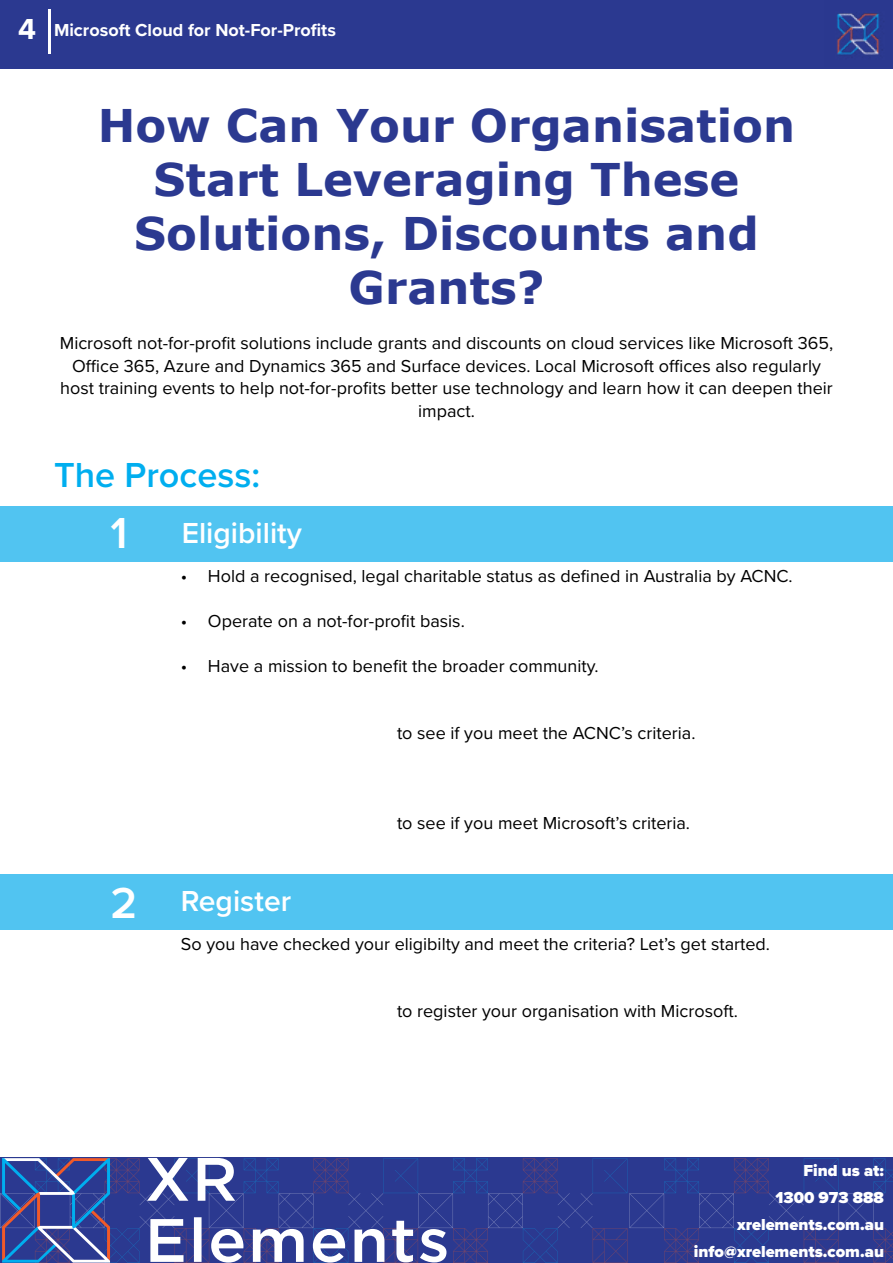
<style>
.page{position:relative;width:893px;height:1263px;background:#fff}
.page>*{position:absolute;margin:0;border:0;box-sizing:border-box;transform-origin:0 0}
.t1{font:700 45px/54px "Verdana";color:#2b3990;text-align:center}
.t2{font:600 45px "Proxima Nova";color:#fff}
.t3{font:600 36px "Proxima Nova";color:#00aeef}
.t4{font:600 30px "Proxima Nova";color:#fff}
.t5{font:18px/22.5px "Proxima Nova";color:#000;text-align:center}
.t6{font:700 18px "Proxima Nova";color:#fff}
.t7{font:900 16.5px/27px "Proxima Nova";color:#fff;text-align:right}
.s1{font-size:30px}
</style>
<div class="page">
<div style="left:0;top:0;width:893px;height:68px;background:#2b3990"></div>
<hr style="left:48px;top:9px;width:3px;height:45px;background:#fff">
<img style="left:837px;top:13px;width:46px;height:42px">
<svg style="left:0;top:1158px;width:893px;height:105px;background:#3e4b98"></svg>
<div style="left:0;top:506px;width:893px;height:56px;background:#51c4f1"></div>
<div style="left:0;top:873px;width:892px;height:56px;background:#51c4f1"></div>
<p class="t6" style="left:18px;top:16px;width:319px"><span class="s1">4</span> Microsoft Cloud for Not-For-Profits</p>
<h1 class="t1" style="left:98px;top:98px;width:699px">How Can Your Organisation<br>Start Leveraging These<br>Solutions, Discounts and<br>Grants?</h1>
<p class="t5" style="left:60px;top:331px;width:775px">Microsoft not-for-profit solutions include grants and discounts on cloud services like Microsoft 365, Office 365, Azure and Dynamics 365 and Surface devices. Local Microsoft offices also regularly host training events to help not-for-profits better use technology and learn how it can deepen their impact.</p>
<h2 class="t3" style="left:54px;top:448px;width:208px">The Process:</h2>
<h1 class="t2" style="left:111px;top:500px;width:19px">1</h1>
<p class="t5" style="left:181px;top:564px;width:613px">• Hold a recognised, legal charitable status as defined in Australia by ACNC.</p>
<p class="t5" style="left:181px;top:609px;width:285px">• Operate on a not-for-profit basis.</p>
<p class="t5" style="left:181px;top:654px;width:419px">• Have a mission to benefit the broader community.</p>
<h3 class="t4" style="left:182px;top:510px;width:122px">Eligibility</h3>
<p class="t5" style="left:397px;top:721px;width:300px">to see if you meet the ACNC’s criteria.</p>
<h1 class="t2" style="left:111px;top:869px;width:28px">2</h1>
<h3 class="t4" style="left:181px;top:878px;width:112px">Register</h3>
<p class="t5" style="left:397px;top:811px;width:295px">to see if you meet Microsoft’s criteria.</p>
<p class="t5" style="left:181px;top:931px;width:590px">So you have checked your eligibilty and meet the criteria? Let’s get started.</p>
<p class="t5" style="left:397px;top:999px;width:342px">to register your organisation with Microsoft.</p>
<p class="t7" style="left:694px;top:1156px;width:192px">Find us at:<br>1300 973 888 xrelements.com.au info@xrelements.com.au</p>
</div>
